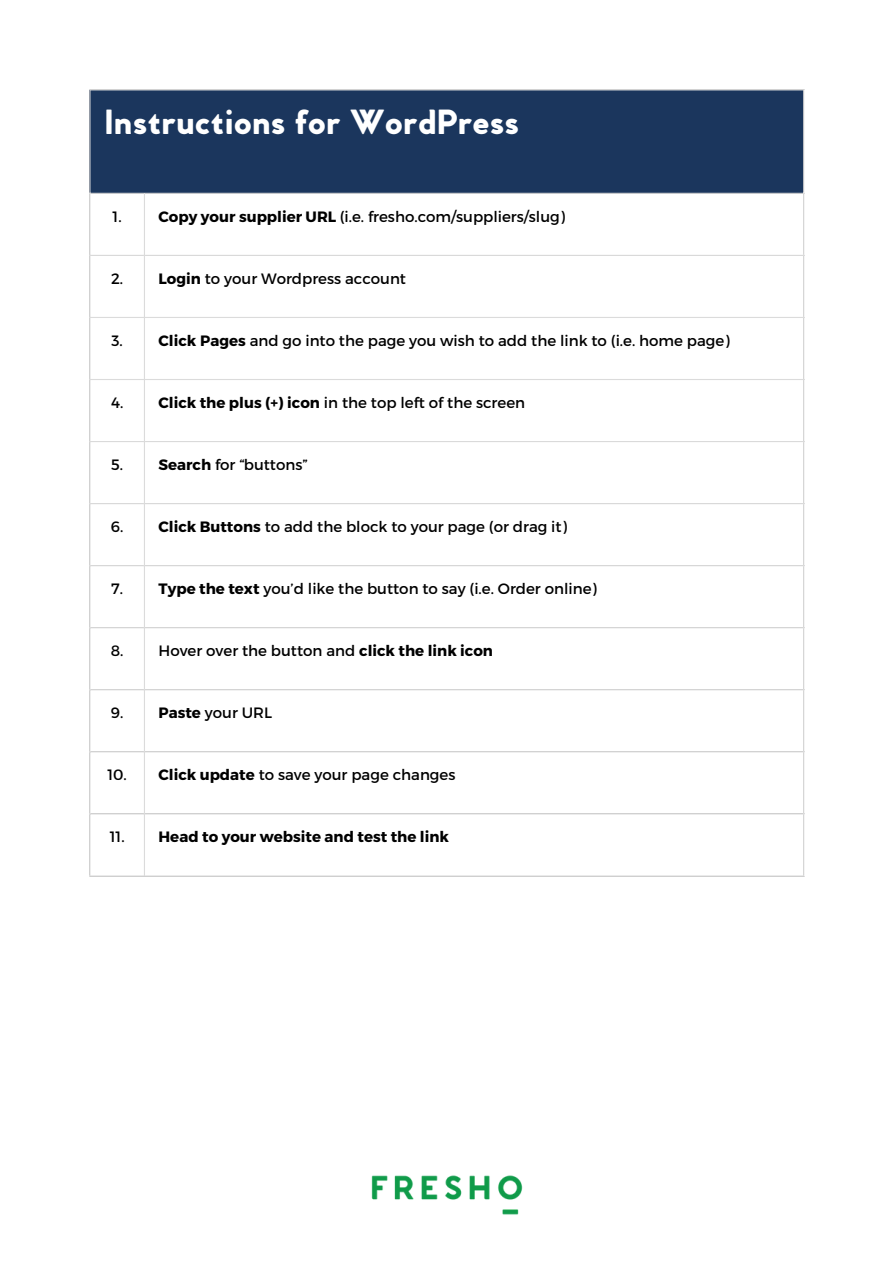
<style>
.page{position:relative;width:894px;height:1264px;background:#fff}
.page>*{position:absolute;margin:0;border:0;box-sizing:border-box;transform-origin:0 0}
.t1{font:900 36px "Venti CF";color:#fff}
.t2{font:15px "Montserrat";color:#000}
.t3{font:700 15px "Montserrat";color:#000}
.s1{font-weight:700}
</style>
<div class="page">
<div style="left:90px;top:90px;width:713px;height:104px;background:#1b365d"></div>
<hr style="left:89px;top:90px;width:1px;height:785px;background:#dbdbdb">
<hr style="left:144px;top:194px;width:1px;height:681px;background:#dbdbdb">
<hr style="left:802px;top:90px;width:2px;height:785px;background:#dbdbdb">
<hr style="left:89px;top:89px;width:715px;height:1px;background:#dbdbdb">
<hr style="left:89px;top:193px;width:715px;height:1px;background:#dbdbdb">
<hr style="left:89px;top:255px;width:715px;height:1px;background:#dbdbdb">
<hr style="left:89px;top:317px;width:715px;height:1px;background:#dbdbdb">
<hr style="left:89px;top:379px;width:715px;height:1px;background:#dbdbdb">
<hr style="left:89px;top:441px;width:715px;height:1px;background:#dbdbdb">
<hr style="left:89px;top:503px;width:715px;height:1px;background:#dbdbdb">
<hr style="left:89px;top:565px;width:715px;height:1px;background:#dbdbdb">
<hr style="left:89px;top:627px;width:715px;height:1px;background:#dbdbdb">
<hr style="left:89px;top:689px;width:715px;height:1px;background:#dbdbdb">
<hr style="left:89px;top:751px;width:715px;height:1px;background:#dbdbdb">
<hr style="left:89px;top:813px;width:715px;height:1px;background:#dbdbdb">
<hr style="left:89px;top:875px;width:715px;height:1px;background:#dbdbdb">
<img style="left:371px;top:1175px;width:152px;height:40px">
<p class="t1" style="left:104px;top:103px;width:417px">Instructions for WordPress</p>
<p class="t2" style="left:113px;top:206px;width:11px">1.</p>
<p class="t2" style="left:158px;top:206px;width:408px"><span class="s1">Copy your supplier URL</span> (i.e. fresho.com/suppliers/slug)</p>
<p class="t2" style="left:111px;top:268px;width:14px">2.</p>
<p class="t2" style="left:158px;top:268px;width:249px"><span class="s1">Login</span> to your Wordpress account</p>
<p class="t2" style="left:111px;top:331px;width:13px">3.</p>
<p class="t2" style="left:158px;top:331px;width:572px"><span class="s1">Click Pages</span> and go into the page you wish to add the link to (i.e. home page)</p>
<p class="t2" style="left:111px;top:393px;width:14px">4.</p>
<p class="t2" style="left:158px;top:393px;width:368px"><span class="s1">Click the plus (+) icon</span> in the top left of the screen</p>
<p class="t2" style="left:111px;top:455px;width:13px">5.</p>
<p class="t2" style="left:158px;top:455px;width:150px"><span class="s1">Search</span> for “buttons”</p>
<p class="t2" style="left:111px;top:517px;width:14px">6.</p>
<p class="t2" style="left:158px;top:517px;width:409px"><span class="s1">Click Buttons</span> to add the block to your page (or drag it)</p>
<p class="t2" style="left:111px;top:579px;width:13px">7.</p>
<p class="t2" style="left:158px;top:579px;width:439px"><span class="s1">Type the text</span> you’d like the button to say (i.e. Order online)</p>
<p class="t2" style="left:111px;top:641px;width:14px">8.</p>
<p class="t2" style="left:158px;top:641px;width:336px">Hover over the button and <span class="s1">click the link icon</span></p>
<p class="t2" style="left:111px;top:703px;width:14px">9.</p>
<p class="t2" style="left:158px;top:703px;width:115px"><span class="s1">Paste</span> your URL</p>
<p class="t2" style="left:107px;top:765px;width:21px">10.</p>
<p class="t2" style="left:158px;top:765px;width:298px"><span class="s1">Click update</span> to save your page changes</p>
<p class="t2" style="left:110px;top:827px;width:16px">11.</p>
<p class="t3" style="left:158px;top:827px;width:292px">Head to your website and test the link</p>
</div>
